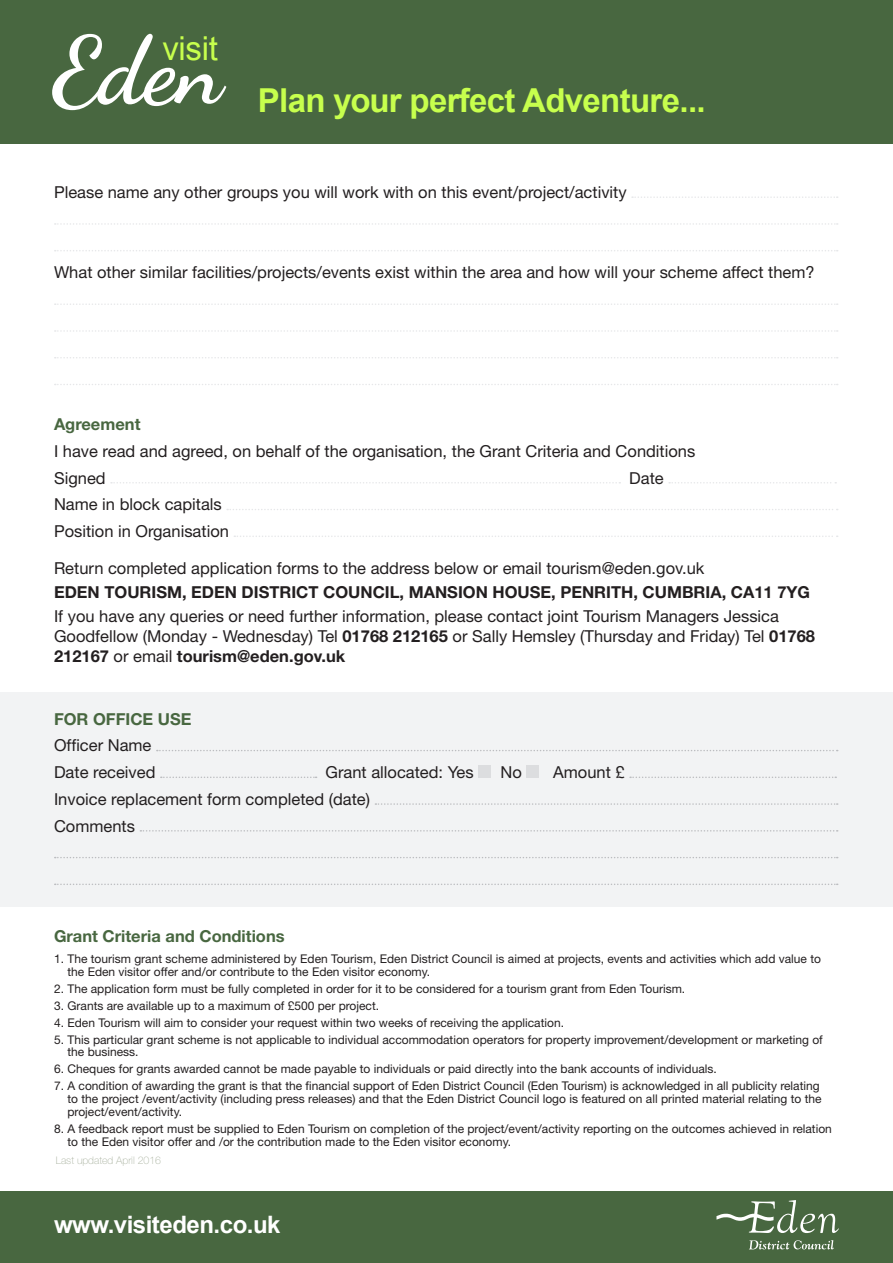
<style>
.page{position:relative;width:893px;height:1263px;background:#fff}
.page>*{position:absolute;margin:0;border:0;box-sizing:border-box;transform-origin:0 0}
.t1{font:700 94.65px "Dancing Script";color:#fff}
.t2{font:700 33px "Arial";letter-spacing:-.02em;color:#c7ff4d}
.t3{font:33px "Arial";letter-spacing:-.01em;color:#c7ff4d}
.t4{font:700 24px "Arial";letter-spacing:-.02em;color:#fff}
.t5{font:16.5px/19.8px "Helvetica Neue";color:#231f20}
.t6{font:700 16.5px "Helvetica Neue";color:#231f20}
.t7{font:700 16.5px "Helvetica Neue";color:#486740}
.t8{font:12px/12.8px "Helvetica Neue";color:#231f20}
.t9{font:100 10.5px "Helvetica Neue";color:#a7b09d}
.s1{font-weight:700}
</style>
<div class="page">
<div style="left:0;top:0;width:893px;height:143px;background:#486740"></div>
<div style="left:0;top:1191px;width:893px;height:72px;background:#486740"></div>
<svg style="left:716px;top:1200px;width:123px;height:49px"></svg>
<svg style="left:632px;top:196px;width:206px;height:2px"></svg>
<svg style="left:55px;top:223px;width:783px;height:2px"></svg>
<svg style="left:55px;top:250px;width:783px;height:1px"></svg>
<svg style="left:55px;top:303px;width:783px;height:2px"></svg>
<svg style="left:55px;top:330px;width:783px;height:2px"></svg>
<svg style="left:55px;top:357px;width:783px;height:1px"></svg>
<svg style="left:55px;top:384px;width:783px;height:1px"></svg>
<svg style="left:111px;top:482px;width:509px;height:1px"></svg>
<svg style="left:669px;top:482px;width:167px;height:1px"></svg>
<svg style="left:227px;top:509px;width:611px;height:1px"></svg>
<svg style="left:234px;top:535px;width:604px;height:2px"></svg>
<div style="left:0;top:693px;width:893px;height:214px;background:#f2f3f4"></div>
<svg style="left:157px;top:750px;width:681px;height:1px"></svg>
<svg style="left:161px;top:776px;width:156px;height:2px"></svg>
<div style="left:478px;top:765px;width:13px;height:13px;background:#dcdddf"></div>
<div style="left:526px;top:765px;width:13px;height:13px;background:#dcdddf"></div>
<svg style="left:630px;top:776px;width:206px;height:2px"></svg>
<svg style="left:375px;top:803px;width:463px;height:2px"></svg>
<svg style="left:140px;top:830px;width:698px;height:1px"></svg>
<svg style="left:55px;top:857px;width:783px;height:1px"></svg>
<svg style="left:55px;top:883px;width:783px;height:2px"></svg>
<h1 class="t1" style="left:53px;top:12px;width:171px">Eden</h1>
<h2 class="t3" style="left:162px;top:27px;width:57px">visit</h2>
<h2 class="t2" style="left:258px;top:78px;width:449px">Plan your perfect Adventure...</h2>
<p class="t5" style="left:54px;top:182px;width:574px">Please name any other groups you will work with on this event/project/activity</p>
<p class="t5" style="left:54px;top:262px;width:762px">What other similar facilities/projects/events exist within the area and how will your scheme affect them?</p>
<p class="t7" style="left:54px;top:414px;width:88px">Agreement</p>
<p class="t5" style="left:54px;top:441px;width:643px">I have read and agreed, on behalf of the organisation, the Grant Criteria and Conditions</p>
<p class="t5" style="left:54px;top:467px;width:53px">Signed</p>
<p class="t5" style="left:629px;top:467px;width:36px">Date</p>
<p class="t5" style="left:54px;top:494px;width:169px">Name in block capitals</p>
<p class="t5" style="left:54px;top:521px;width:176px">Position in Organisation</p>
<p class="t5" style="left:54px;top:558px;width:652px">Return completed application forms to the address below or email tourism@eden.gov.uk</p>
<p class="t6" style="left:54px;top:582px;width:757px">EDEN TOURISM, EDEN DISTRICT COUNCIL, MANSION HOUSE, PENRITH, CUMBRIA, CA11 7YG</p>
<p class="t5" style="left:54px;top:606px;width:762px">If you have any queries or need further information, please contact joint Tourism Managers Jessica<br>Goodfellow (Monday - Wednesday) Tel <span class="s1">01768 212165</span> or Sally Hemsley (Thursday and Friday) Tel <span class="s1">01768<br>212167</span> or email <span class="s1">tourism@eden.gov.uk</span></p>
<p class="t7" style="left:54px;top:708px;width:139px">FOR OFFICE USE</p>
<p class="t5" style="left:54px;top:735px;width:99px">Officer Name</p>
<p class="t5" style="left:54px;top:762px;width:103px">Date received</p>
<p class="t5" style="left:326px;top:762px;width:150px">Grant allocated: Yes</p>
<p class="t5" style="left:500px;top:762px;width:23px">No</p>
<p class="t5" style="left:553px;top:762px;width:73px">Amount £</p>
<p class="t5" style="left:54px;top:789px;width:318px">Invoice replacement form completed (date)</p>
<p class="t5" style="left:54px;top:815px;width:83px">Comments</p>
<p class="t7" style="left:54px;top:926px;width:232px">Grant Criteria and Conditions</p>
<p class="t8" style="left:68px;top:952px;width:755px;text-indent:-14px">1. The tourism grant scheme administered by Eden Tourism, Eden District Council is aimed at projects, events and activities which add value to the Eden visitor offer and/or contribute to the Eden visitor economy.</p>
<p class="t8" style="left:54px;top:982px;width:633px">2. The application form must be fully completed in order for it to be considered for a tourism grant from Eden Tourism.</p>
<p class="t8" style="left:54px;top:999px;width:327px">3. Grants are available up to a maximum of £500 per project.</p>
<p class="t8" style="left:54px;top:1016px;width:511px">4. Eden Tourism will aim to consider your request within two weeks of receiving the application.</p>
<p class="t8" style="left:68px;top:1033px;width:757px;text-indent:-14px">5. This particular grant scheme is not applicable to individual accommodation operators for property improvement/development or marketing of the business.</p>
<p class="t8" style="left:54px;top:1062px;width:664px">6. Cheques for grants awarded cannot be made payable to individuals or paid directly into the bank accounts of individuals.</p>
<p class="t8" style="left:68px;top:1079px;width:756px;text-indent:-14px">7. A condition of awarding the grant is that the financial support of Eden District Council (Eden Tourism) is acknowledged in all publicity relating to the project /event/activity (including press releases) and that the Eden District Council logo is featured on all printed material relating to the project/event/activity.</p>
<p class="t8" style="left:68px;top:1122px;width:766px;text-indent:-14px">8. A feedback report must be supplied to Eden Tourism on completion of the project/event/activity reporting on the outcomes achieved in relation to the Eden visitor offer and /or the contribution made to the Eden visitor economy.</p>
<p class="t9" style="left:56px;top:1154px;width:107px">Last updated April 2016</p>
<h3 class="t4" style="left:54px;top:1208px;width:228px">www.visiteden.co.uk</h3>
</div>
